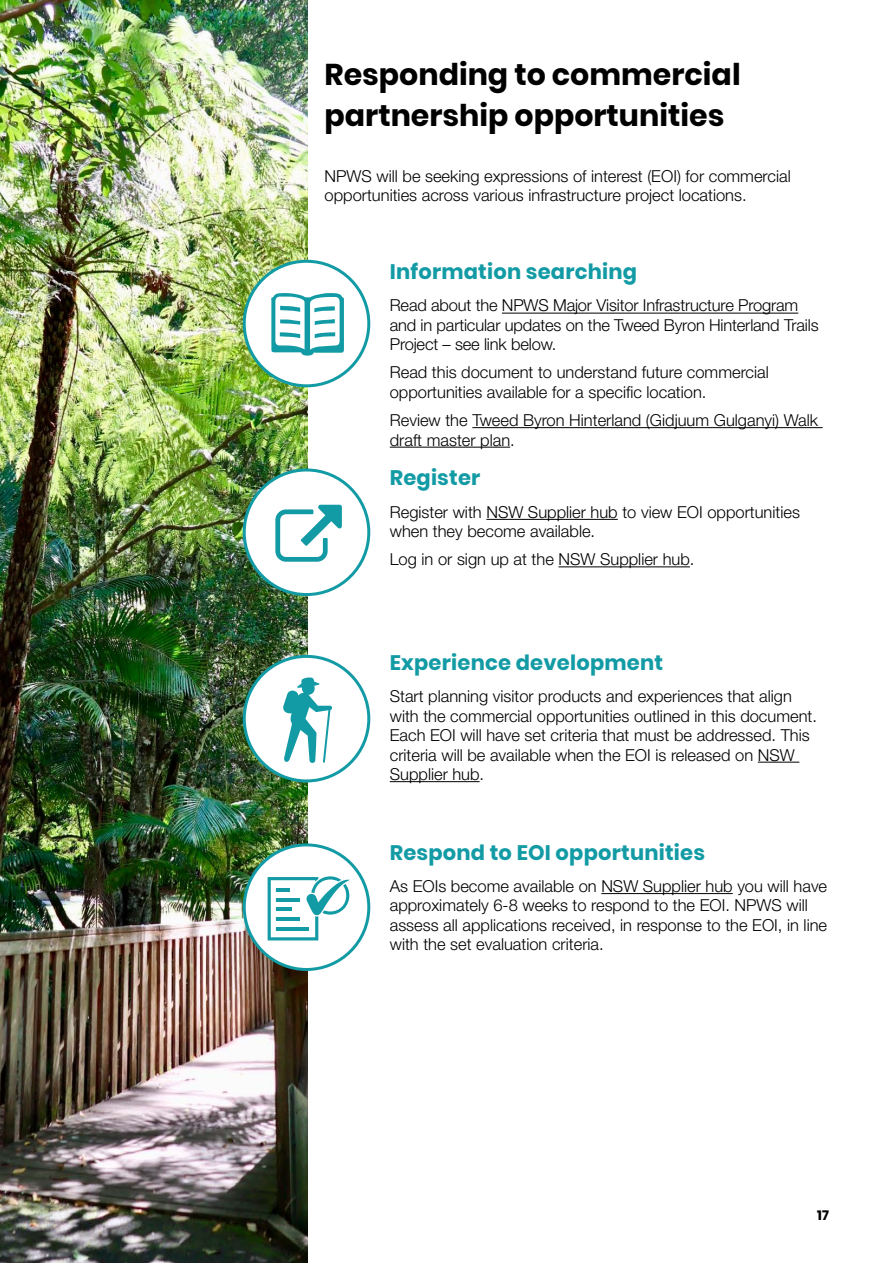
<style>
.page{position:relative;width:893px;height:1263px;background:#fff}
.page>*{position:absolute;margin:0;border:0;box-sizing:border-box;transform-origin:0 0}
.t1{font:700 30px/41.5px "Poppins";color:#000}
.t2{font:700 21px "Poppins";letter-spacing:.01em;color:#129ba5}
.t3{font:300 16.5px/19.5px "Helvetica Neue LT Std";color:#000}
.t4{font:700 13.5px "Poppins";color:#000}
</style>
<div class="page">
<hr style="left:502px;top:313px;width:296px;height:1px;background:#000">
<hr style="left:472px;top:427px;width:351px;height:1px;background:#000">
<hr style="left:390px;top:447px;width:120px;height:1px;background:#000">
<hr style="left:486px;top:519px;width:132px;height:1px;background:#000">
<hr style="left:558px;top:566px;width:132px;height:1px;background:#000">
<hr style="left:758px;top:762px;width:41px;height:1px;background:#000">
<hr style="left:390px;top:781px;width:90px;height:1px;background:#000">
<hr style="left:601px;top:893px;width:132px;height:1px;background:#000">
<img style="left:0;top:0;width:308px;height:1263px">
<div style="left:244px;top:261px;width:125px;height:125px;background:#fff;border-radius:50%"></div>
<div style="left:243px;top:260px;width:127px;height:127px;border:3px solid #129ba5;border-radius:50%"></div>
<svg style="left:271px;top:293px;width:73px;height:63px"></svg>
<div style="left:244px;top:470px;width:125px;height:124px;background:#fff;border-radius:50%"></div>
<div style="left:243px;top:468px;width:127px;height:128px;border:3px solid #129ba5;border-radius:50%"></div>
<svg style="left:275px;top:505px;width:67px;height:57px"></svg>
<div style="left:244px;top:656px;width:125px;height:125px;background:#fff;border-radius:50%"></div>
<div style="left:243px;top:655px;width:127px;height:127px;border:3px solid #129ba5;border-radius:50%"></div>
<svg style="left:283px;top:677px;width:49px;height:86px"></svg>
<div style="left:244px;top:845px;width:125px;height:124px;background:#fff;border-radius:50%"></div>
<div style="left:243px;top:843px;width:127px;height:128px;border:3px solid #129ba5;border-radius:50%"></div>
<svg style="left:268px;top:876px;width:82px;height:64px"></svg>
<h1 class="t1" style="left:325px;top:54px;width:418px">Responding to commercial partnership opportunities</h1>
<p class="t3" style="left:325px;top:166px;width:468px">NPWS will be seeking expressions of interest (EOI) for commercial opportunities across various infrastructure project locations.</p>
<p class="t2" style="left:390px;top:260px;width:249px">Information searching</p>
<p class="t3" style="left:390px;top:295px;width:430px">Read about the NPWS Major Visitor Infrastructure Program and in particular updates on the Tweed Byron Hinterland Trails<br>Project – see link below.</p>
<p class="t3" style="left:390px;top:362px;width:380px">Read this document to understand future commercial opportunities available for a specific location.</p>
<p class="t3" style="left:390px;top:410px;width:430px">Review the Tweed Byron Hinterland (Gidjuum Gulganyi) Walk draft master plan.</p>
<p class="t2" style="left:390px;top:466px;width:92px">Register</p>
<p class="t3" style="left:390px;top:502px;width:412px">Register with NSW Supplier hub to view EOI opportunities when they become available.</p>
<p class="t3" style="left:390px;top:549px;width:306px">Log in or sign up at the NSW Supplier hub.</p>
<p class="t2" style="left:390px;top:650px;width:275px">Experience development</p>
<p class="t3" style="left:390px;top:686px;width:429px">Start planning visitor products and experiences that align with the commercial opportunities outlined in this document.<br>Each EOI will have set criteria that must be addressed. This criteria will be available when the EOI is released on NSW Supplier hub.</p>
<p class="t2" style="left:390px;top:840px;width:317px">Respond to EOI opportunities</p>
<p class="t3" style="left:390px;top:876px;width:439px">As EOIs become available on NSW Supplier hub you will have approximately 6-8 weeks to respond to the EOI. NPWS will assess all applications received, in response to the EOI, in line with the set evaluation criteria.</p>
<p class="t4" style="left:817px;top:1208px;width:13px">17</p>
</div>
